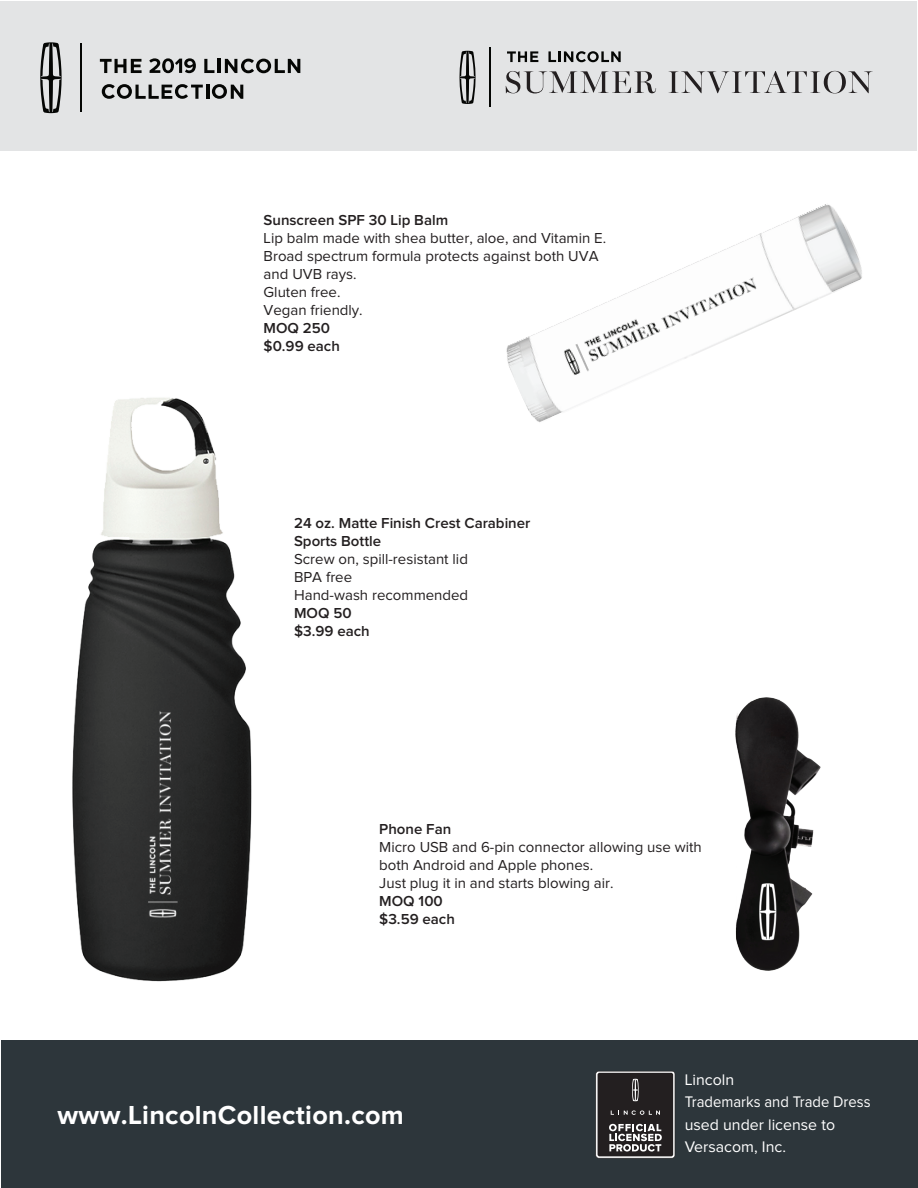
<style>
.page{position:relative;width:918px;height:1188px;background:#fff}
.page>*{position:absolute;margin:0;border:0;box-sizing:border-box;transform-origin:0 0}
.t1{font:700 27px "Proxima Nova";letter-spacing:.01em;color:#fff}
.t2{font:15.9px/22.5px "Proxima Nova";color:#fff}
.t3{font:15px/18px "Proxima Nova";color:#231f20}
.t4{font:600 15px/18px "Proxima Nova";color:#231f20}
</style>
<div class="page">
<div style="left:2px;top:1040px;width:916px;height:148px;background:#2d363b"></div>
<svg style="left:595px;top:1071px;width:80px;height:87px;background:#494647"></svg>
<div style="left:0;top:2px;width:917px;height:149px;background:#e3e4e5"></div>
<hr style="left:81px;top:43px;width:1px;height:69px;background:#050604">
<svg style="left:40px;top:42px;width:22px;height:71px"></svg>
<svg style="left:100px;top:59px;width:42px;height:14px"></svg>
<svg style="left:204px;top:59px;width:10px;height:14px"></svg>
<hr style="left:217px;top:59px;width:4px;height:14px;background:#050604">
<svg style="left:225px;top:59px;width:75px;height:14px"></svg>
<hr style="left:207px;top:85px;width:3px;height:14px;background:#050604">
<svg style="left:212px;top:84px;width:31px;height:15px"></svg>
<svg style="left:102px;top:84px;width:101px;height:15px"></svg>
<svg style="left:149px;top:58px;width:47px;height:15px"></svg>
<hr style="left:490px;top:48px;width:1px;height:59px;background:#050604">
<svg style="left:460px;top:51px;width:16px;height:53px"></svg>
<svg style="left:507px;top:51px;width:31px;height:11px"></svg>
<svg style="left:548px;top:51px;width:73px;height:11px"></svg>
<svg style="left:506px;top:71px;width:150px;height:22px"></svg>
<svg style="left:669px;top:71px;width:204px;height:22px"></svg>
<img style="left:73px;top:397px;width:178px;height:584px">
<img style="left:735px;top:698px;width:85px;height:273px">
<img style="left:506px;top:204px;width:356px;height:218px">
<p class="t4" style="left:264px;top:212px;width:186px">Sunscreen SPF 30 Lip Balm</p>
<p class="t3" style="left:264px;top:230px;width:344px">Lip balm made with shea butter, aloe, and Vitamin E.<br>Broad spectrum formula protects against both UVA and UVB rays.<br>Gluten free.<br>Vegan friendly.</p>
<p class="t4" style="left:264px;top:320px;width:78px">MOQ 250 $0.99 each</p>
<p class="t4" style="left:294px;top:515px;width:238px">24 oz. Matte Finish Crest Carabiner<br>Sports Bottle</p>
<p class="t3" style="left:294px;top:551px;width:176px">Screw on, spill-resistant lid<br>BPA free<br>Hand-wash recommended</p>
<p class="t4" style="left:294px;top:605px;width:77px">MOQ 50 $3.99 each</p>
<p class="t4" style="left:379px;top:821px;width:74px">Phone Fan</p>
<p class="t3" style="left:379px;top:839px;width:324px">Micro USB and 6-pin connector allowing use with both Android and Apple phones.<br>Just plug it in and starts blowing air.</p>
<p class="t4" style="left:379px;top:893px;width:77px">MOQ 100 $3.59 each</p>
<h1 class="t1" style="left:58px;top:1103px;width:348px">www.LincolnCollection.com</h1>
<p class="t2" style="left:685px;top:1069px;width:187px">Lincoln<br>Trademarks and Trade Dress used under license to<br>Versacom, Inc.</p>
</div>
